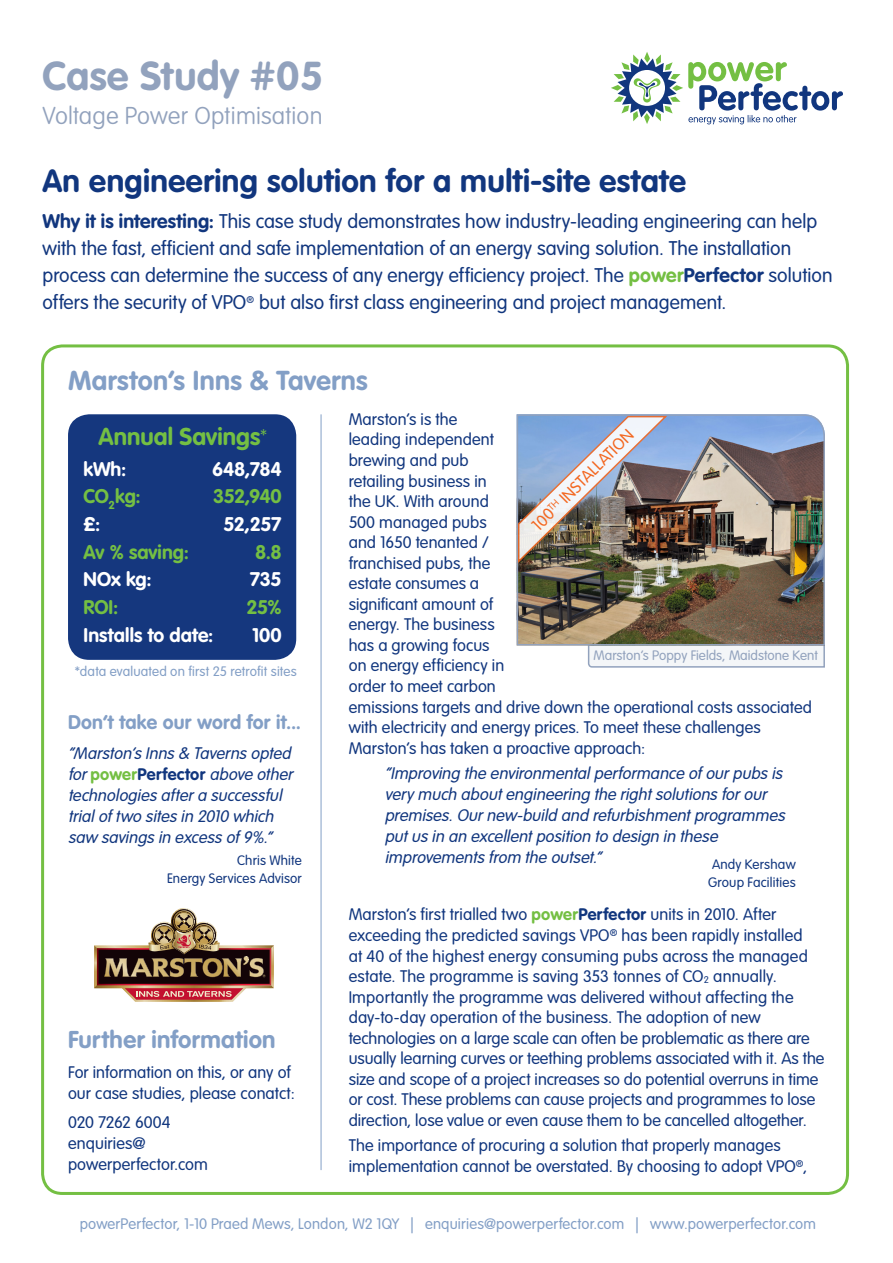
<style>
.page{position:relative;width:893px;height:1263px;background:#fff}
.page>*{position:absolute;margin:0;border:0;box-sizing:border-box;transform-origin:0 0}
.Doc_Title{font:700 39.75px "VAG Rounded Std";letter-spacing:.01em;color:#92a2bd}
.Sub_Heading{font:700 31.5px "VAG Rounded Std";letter-spacing:.015em;color:#11367e}
.Sub_Heading-2{font:700 27px "VAG Rounded Std";letter-spacing:.01em;color:#839fc6}
.Sub_Heading-3{font:100 24px "VAG Rounded Std";letter-spacing:.005em;color:#92a2bd}
.Sub_Heading-4{font:700 24px "VAG Rounded Std";letter-spacing:.015em;color:#839fc6}
.Sub_headings{font:700 24px "VAG Rounded Std";color:#74bf43}
.intro_text{font:300 19.5px/27px "VAG Rounded Std";letter-spacing:.005em;color:#11367e}
.Sub_headings-2{font:700 19.5px "VAG Rounded Std";letter-spacing:-.005em;color:#fff}
.Sub_headings-3{font:700 19.5px "VAG Rounded Std";letter-spacing:-.005em;color:#74bf43}
.Sub_Heading-5{font:700 19.5px "VAG Rounded Std";letter-spacing:.015em;color:#839fc6}
.Body_copy{font:300 16.5px/20.5px "VAG Rounded Std";letter-spacing:.005em;color:#11367e}
.Body_copy-2{font:italic 300 16.5px/21px "VAG Rounded Std";letter-spacing:.005em;color:#11367e}
.Quotes{font:italic 300 16.5px/21px "VAG Rounded Std";color:#11367e}
.t1{font:300 16.5px "VAG Rounded Std";color:#f36821}
.Body_copy-3{font:300 15px "VAG Rounded Std";letter-spacing:.01em;color:#839fc6}
.Quotes-2{font:300 13.5px/18px "VAG Rounded Std";letter-spacing:.015em;color:#11367e}
.Quotes-3{font:300 13.5px "VAG Rounded Std";letter-spacing:.015em;color:#839fc6}
.t2{font:300 13.5px "VAG Rounded Std";color:#92a2bd}
.s1{font-weight:700}
.s2{font-weight:700;color:#74bf43}
.s3{font-weight:100;font-size:18px}
.s4{font-weight:700;font-style:normal;color:#74bf43}
.s5{font-weight:700;font-style:normal}
.s6{font-size:9.6px}
</style>
<div class="page">
<svg style="left:587px;top:646px;width:238px;height:22px"></svg>
<svg style="left:611px;top:52px;width:232px;height:72px"></svg>
<div style="left:68px;top:414px;width:228px;height:246px;background:#15377e;border-radius:21px"></div>
<img style="left:516px;top:414px;width:309px;height:232px">
<hr style="left:321px;top:415px;width:1px;height:755px;background:#839fc6">
<svg style="left:94px;top:908px;width:180px;height:94px"></svg>
<img style="left:517px;top:415px;width:152px;height:150px">
<p class="Doc_Title" style="left:43px;top:53px;width:282px">Case Study #05</p>
<p class="Sub_Heading-3" style="left:43px;top:102px;width:282px">Voltage Power Optimisation</p>
<p class="Sub_Heading" style="left:43px;top:163px;width:645px">An engineering solution for a multi-site estate</p>
<p class="intro_text" style="left:43px;top:208px;width:791px"><span class="s1">Why it is interesting:</span> This case study demonstrates how industry-leading engineering can help with the fast, efficient and safe implementation of an energy saving solution. The installation process can determine the success of any energy efficiency project. The <span class="s2">power</span><span class="s1">Perfector</span> solution offers the security of VPO<sup>®</sup> but also first class engineering and project management.</p>
<p class="Sub_Heading-2" style="left:68px;top:365px;width:301px">Marston’s Inns &amp; Taverns</p>
<p class="Sub_headings" style="left:99px;top:422px;width:170px">Annual Savings<span class="s3">*</span></p>
<p class="Sub_headings-2" style="left:84px;top:458px;width:44px">kWh:</p>
<p class="Sub_headings-2" style="left:212px;top:458px;width:71px">648,784</p>
<p class="Sub_headings-3" style="left:84px;top:485px;width:59px">CO<sub>2</sub>kg:</p>
<p class="Sub_headings-3" style="left:213px;top:485px;width:70px">352,940</p>
<p class="Sub_headings-2" style="left:84px;top:512px;width:18px">£:</p>
<p class="Sub_headings-2" style="left:223px;top:512px;width:60px">52,257</p>
<p class="Sub_headings-3" style="left:84px;top:540px;width:107px">Av % saving:</p>
<p class="Sub_headings-3" style="left:255px;top:540px;width:28px">8.8</p>
<p class="Sub_headings-2" style="left:84px;top:568px;width:70px">NOx kg:</p>
<p class="Sub_headings-2" style="left:250px;top:568px;width:33px">735</p>
<p class="Sub_headings-3" style="left:84px;top:596px;width:36px">ROI:</p>
<p class="Sub_headings-3" style="left:246px;top:596px;width:37px">25%</p>
<p class="Sub_headings-2" style="left:84px;top:624px;width:131px">Installs to date:</p>
<p class="Sub_headings-2" style="left:252px;top:624px;width:31px">100</p>
<p class="Quotes-3" style="left:75px;top:663px;width:223px">*data evaluated on first 25 retrofit sites</p>
<p class="Body_copy" style="left:349px;top:409px;width:465px">Marston’s is the<br>leading independent<br>brewing and pub<br>retailing business in<br>the UK. With around<br>500 managed pubs<br>and 1650 tenanted /<br>franchised pubs, the<br>estate consumes a<br>significant amount of<br>energy. The business<br>has a growing focus<br>on energy efficiency in<br>order to meet carbon<br>emissions targets and drive down the operational costs associated with electricity and energy prices. To meet these challenges<br>Marston’s has taken a proactive approach:</p>
<p class="Body_copy-2" style="left:385px;top:763px;width:406px">“Improving the environmentalperformance of ourpubs is very much aboutengineering the rightsolutions forour premises.Ournew-build and refurbishmentprogrammes putus in an excellentposition to design in these improvements from the outset.”</p>
<p class="t1" style="left:528px;top:521px;width:137px;rotate:-45deg">100<sup>TH</sup> INSTALLATION</p>
<p class="t2" style="left:594px;top:648px;width:226px">Marston’s Poppy Fields, Maidstone Kent</p>
<p class="Sub_Heading-5" style="left:68px;top:711px;width:235px">Don’t take our word for it...</p>
<p class="Quotes" style="left:68px;top:743px;width:230px">“Marston’s Inns &amp; Taverns opted for<span class="s4">power</span><span class="s5">Perfector</span> above other technologies aftera successful trialof two sites in 2010 which saw savings in excess of 9%.”</p>
<p class="Quotes-2" style="left:167px;top:852px;width:136px;text-align:right">Chris White<br>Energy Services Advisor</p>
<p class="Quotes-2" style="left:708px;top:855px;width:89px">Andy Kershaw<br>Group Facilities</p>
<p class="Body_copy" style="left:349px;top:904px;width:477px">Marston’s first trialled two <span class="s2">power</span><span class="s1">Perfector</span> units in 2010. After exceeding the predicted savings VPO<sup>®</sup> has been rapidly installed<br>at 40 of the highest energy consuming pubs across the managed estate. The programme is saving 353 tonnes of CO<span class="s6">2</span> annually.<br>Importantly the programme was delivered without affecting the day-to-day operation of the business. The adoption of new technologies on a large scale can often be problematic as there are usually learning curves or teething problems associated with it. As the size and scope of a project increases so do potential overruns in time or cost. These problems can cause projects and programmes to lose direction, lose value or even cause them to be cancelled altogether.</p>
<p class="Body_copy" style="left:349px;top:1135px;width:460px;line-height:21px">The importance of procuring a solution that properly manages implementation cannot be overstated. By choosing to adopt VPO<sup>®</sup>,</p>
<p class="Sub_Heading-4" style="left:68px;top:1025px;width:209px">Further information</p>
<p class="Body_copy" style="left:68px;top:1062px;width:228px;line-height:21px">For information on this, or any of our case studies, please conatct:</p>
<p class="Body_copy" style="left:68px;top:1112px;width:141px;line-height:21px">020 7262 6004 enquiries@ powerperfector.com</p>
<p class="Body_copy-3" style="left:80px;top:1215px;width:738px">powerPerfector, 1-10 Praed Mews, London, W2 1QY | enquiries@powerperfector.com | www.powerperfector.com</p>
</div>
